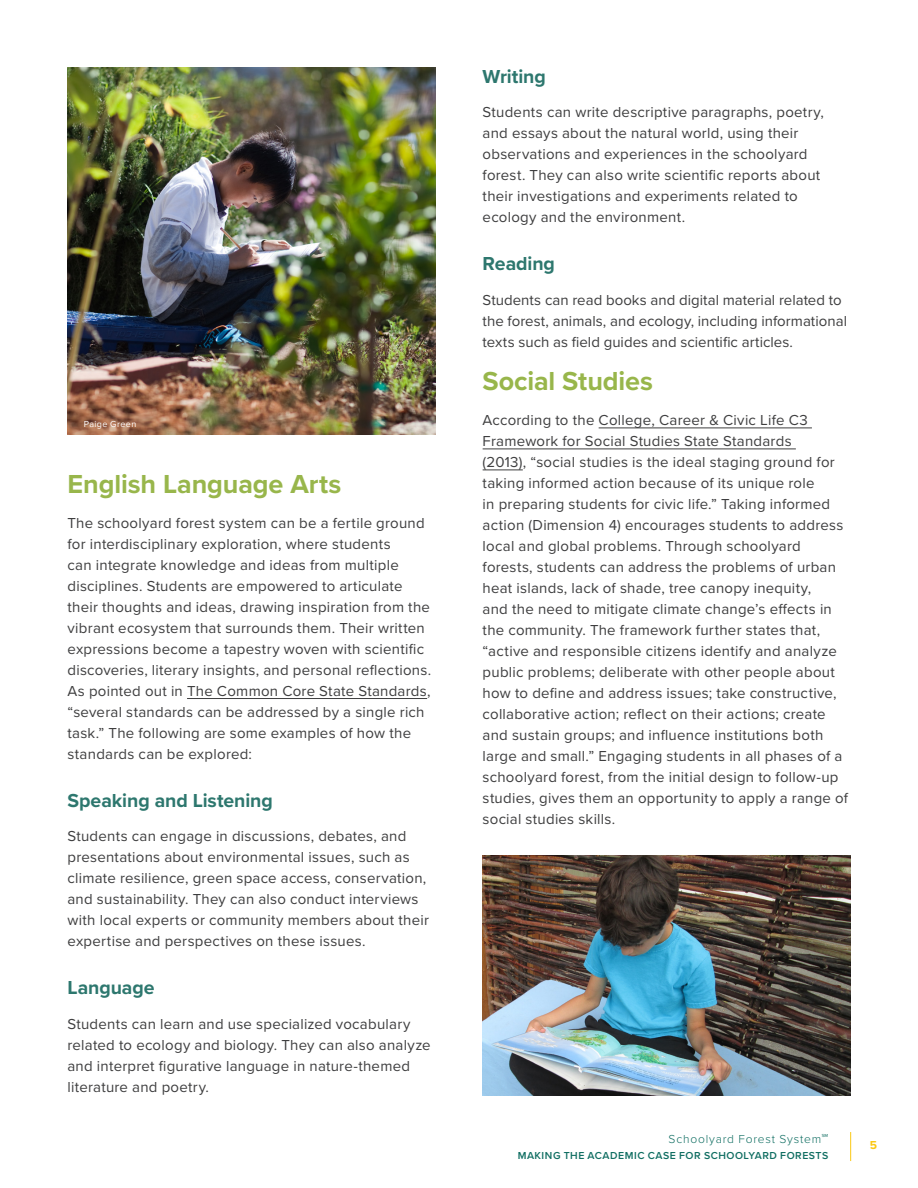
<style>
.page{position:relative;width:918px;height:1188px;background:#fff}
.page>*{position:absolute;margin:0;border:0;box-sizing:border-box;transform-origin:0 0}
.t1{font:700 27px "Proxima Nova";letter-spacing:-.005em;color:#98b64b}
.t2{font:700 19.5px "Proxima Nova";letter-spacing:-.005em;color:#2d776e}
.Text{font:15px/21px "Proxima Nova";letter-spacing:.015em;color:#3e3e3f}
.t3{font:300 12px "Proxima Nova";letter-spacing:.065em;color:#106e62}
.t4{font:700 12px "Proxima Nova";color:#fbc814}
.t5{font:600 10.5px "Proxima Nova";letter-spacing:.05em;color:#106e62}
.Photo_Credit{font:9px "Proxima Nova";letter-spacing:.045em;color:#fff}
.s1{font-size:13.5px}
</style>
<div class="page">
<svg style="left:850px;top:1132px;width:1px;height:29px"></svg>
<hr style="left:187px;top:698px;width:240px;height:1px;background:#3e3e3f">
<hr style="left:599px;top:428px;width:213px;height:1px;background:#3e3e3f">
<hr style="left:483px;top:449px;width:313px;height:1px;background:#3e3e3f">
<hr style="left:483px;top:470px;width:40px;height:1px;background:#3e3e3f">
<img style="left:483px;top:855px;width:367px;height:240px">
<img style="left:68px;top:68px;width:367px;height:367px">
<p class="Photo_Credit" style="left:84px;top:417px;width:54px">Paige Green</p>
<h1 class="t1" style="left:68px;top:464px;width:275px">English Language Arts</h1>
<p class="Text" style="left:68px;top:511px;width:365px">The schoolyard forest system can be a fertile ground for interdisciplinary exploration, where students<br>can integrate knowledge and ideas from multiple disciplines. Students are empowered to articulate their thoughts and ideas, drawing inspiration from the vibrant ecosystem that surrounds them. Their written expressions become a tapestry woven with scientific discoveries, literary insights, and personal reflections.<br>As pointed out in The Common Core State Standards, “several standards can be addressed by a single rich task.” The following are some examples of how the standards can be explored:</p>
<h2 class="t2" style="left:68px;top:785px;width:207px">Speaking and Listening</h2>
<p class="Text" style="left:68px;top:825px;width:363px">Students can engage in discussions, debates, and presentations about environmental issues, such as climate resilience, green space access, conservation, and sustainability. They can also conduct interviews with local experts or community members about their expertise and perspectives on these issues.</p>
<h2 class="t2" style="left:68px;top:973px;width:89px">Language</h2>
<p class="Text" style="left:68px;top:1012px;width:365px">Students can learn and use specialized vocabulary related to ecology and biology. They can also analyze and interpret figurative language in nature-themed literature and poetry.</p>
<h2 class="t2" style="left:483px;top:62px;width:65px">Writing</h2>
<p class="Text" style="left:483px;top:101px;width:343px">Students can write descriptive paragraphs, poetry, and essays about the natural world, using their observations and experiences in the schoolyard forest. They can also write scientific reports about their investigations and experiments related to ecology and the environment.</p>
<h2 class="t2" style="left:483px;top:249px;width:74px">Reading</h2>
<p class="Text" style="left:483px;top:289px;width:366px">Students can read books and digital material related to the forest, animals, and ecology, including informational texts such as field guides and scientific articles.</p>
<h1 class="t1" style="left:483px;top:361px;width:172px">Social Studies</h1>
<p class="Text" style="left:483px;top:409px;width:367px">According to the College, Career &amp; Civic Life C3<br>Framework for Social Studies State Standards<br>(2013), “social studies is the ideal staging ground for taking informed action because of its unique role<br>in preparing students for civic life.” Taking informed action (Dimension 4) encourages students to address local and global problems. Through schoolyard forests, students can address the problems of urban heat islands, lack of shade, tree canopy inequity,<br>and the need to mitigate climate change’s effects in the community. The framework further states that, “active and responsible citizens identify and analyze public problems; deliberate with other people about how to define and address issues; take constructive, collaborative action; reflect on their actions; create and sustain groups; and influence institutions both large and small.” Engaging students in all phases of a schoolyard forest, from the initial design to follow-up studies, gives them an opportunity to apply a range of social studies skills.</p>
<p class="t3" style="left:669px;top:1130px;width:161px">Schoolyard Forest System<span class="s1">℠</span></p>
<p class="t5" style="left:518px;top:1148px;width:312px">MAKING THE ACADEMIC CASE FOR SCHOOLYARD FORESTS</p>
<p class="t4" style="left:870px;top:1137px;width:9px">5</p>
</div>
